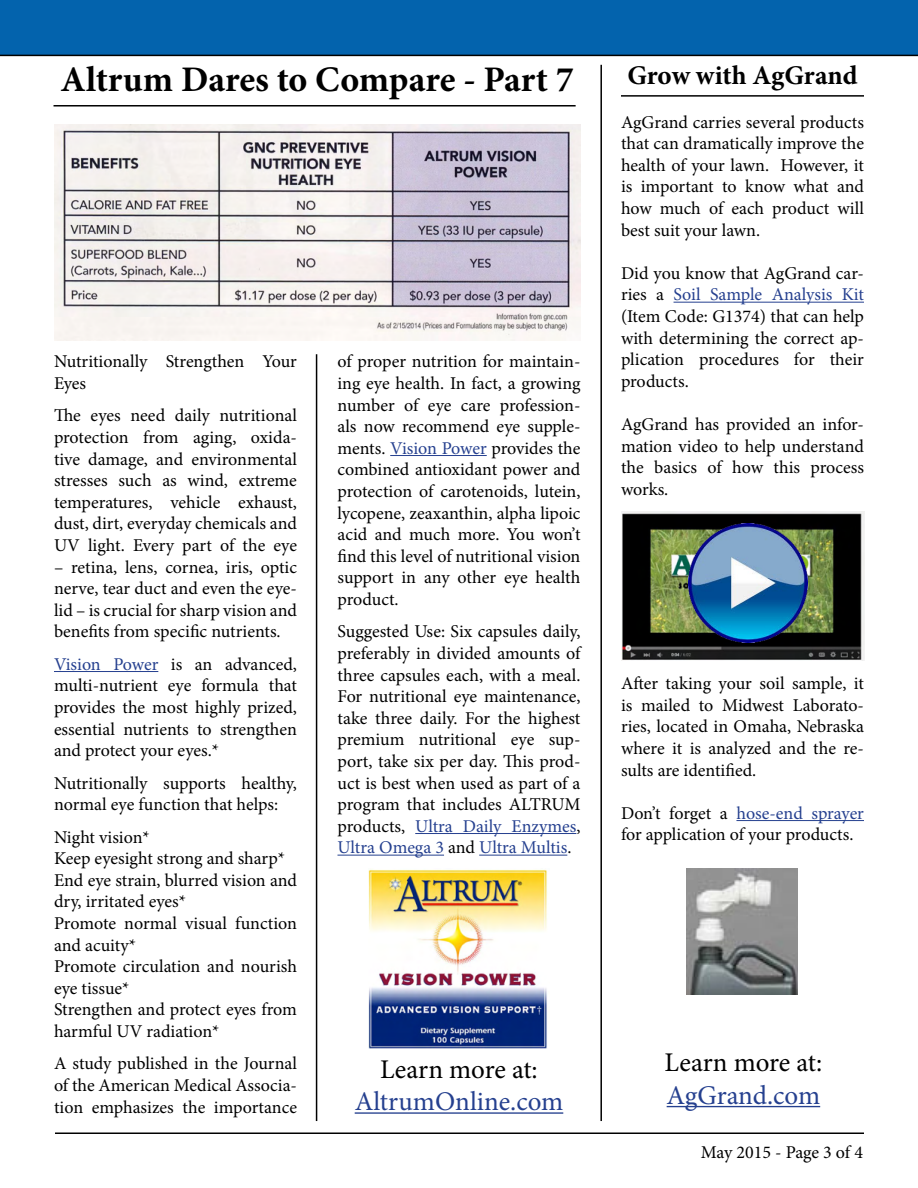
<style>
.page{position:relative;width:918px;height:1188px;background:#fff}
.page>*{position:absolute;margin:0;border:0;box-sizing:border-box;transform-origin:0 0}
.t1{font:700 36px "Minion Pro";letter-spacing:-.005em;color:#000}
.t2{font:27px "Minion Pro";color:#25408f}
.t3{font:27px "Minion Pro";letter-spacing:-.005em;color:#000}
.t4{font:700 27px "Minion Pro";letter-spacing:-.005em;color:#000}
.t5{font:18px/21.6px "Minion Pro";color:#000;text-align:justify}
.s1{color:#25408f}
</style>
<div class="page">
<hr style="left:55px;top:1132px;width:809px;height:2px;background:#000">
<div style="left:0;top:0;width:918px;height:56px;background:#0363ad"></div>
<hr style="left:54px;top:105px;width:522px;height:2px;background:#000">
<hr style="left:316px;top:354px;width:1px;height:767px;background:#000">
<hr style="left:355px;top:1112px;width:208px;height:2px;background:#25408f">
<img style="left:54px;top:125px;width:526px;height:216px">
<hr style="left:54px;top:671px;width:104px;height:1px;background:#25408f">
<hr style="left:390px;top:455px;width:97px;height:1px;background:#25408f">
<hr style="left:415px;top:833px;width:161px;height:1px;background:#25408f">
<hr style="left:338px;top:855px;width:106px;height:1px;background:#25408f">
<hr style="left:479px;top:855px;width:88px;height:1px;background:#25408f">
<img style="left:369px;top:869px;width:178px;height:179px">
<hr style="left:600px;top:65px;width:2px;height:1056px;background:#000">
<hr style="left:621px;top:95px;width:243px;height:2px;background:#000">
<hr style="left:674px;top:302px;width:190px;height:1px;background:#25408f">
<hr style="left:736px;top:820px;width:128px;height:1px;background:#25408f">
<img style="left:621px;top:512px;width:243px;height:149px">
<img style="left:688px;top:524px;width:119px;height:118px">
<img style="left:686px;top:868px;width:111px;height:126px">
<hr style="left:667px;top:1106px;width:153px;height:1px;background:#25408f">
<h1 class="t1" style="left:61px;top:54px;width:515px">Altrum Dares to Compare - Part 7</h1>
<p class="t5" style="left:54px;top:351px;width:245px">Nutritionally Strengthen Your<br>Eyes</p>
<p class="t5" style="left:54px;top:405px;width:245px">The eyes need daily nutritional protection from aging, oxida&shy;tive damage, and environmental stresses such as wind, extreme temperatures, vehicle exhaust, dust, dirt, everyday chemicals and UV light. Every part of the eye</p>
<p class="t5" style="left:54px;top:556px;width:245px">– retina, lens, cornea, iris, optic nerve, tear duct and even the eye&shy;lid – is crucial for sharp vision and benefits from specific nutrients.</p>
<p class="t5" style="left:54px;top:653px;width:244px"><span class="s1">Vision Power</span> is an advanced, multi-nutrient eye formula that provides the most highly prized, essential nutrients to strengthen and protect your eyes.*</p>
<p class="t5" style="left:54px;top:772px;width:245px">Nutritionally supports healthy, normal eye function that helps:</p>
<p class="t5" style="left:54px;top:826px;width:245px;text-align:left">Night vision*<br>Keep eyesight strong and sharp*<br>End eye strain, blurred vision and dry, irritated eyes*<br>Promote normal visual function and acuity*<br>Promote circulation and nourish eye tissue*<br>Strengthen and protect eyes from harmful UV radiation*</p>
<p class="t5" style="left:54px;top:1053px;width:245px">A study published in the Journal of the American Medical Associa&shy;tion emphasizes the importance</p>
<p class="t5" style="left:338px;top:351px;width:245px">of proper nutrition for maintain&shy;ing eye health. In fact, a growing number of eye care profession&shy;als now recommend eye supple&shy;ments. <span class="s1">Vision Power</span> provides the combined antioxidant power and protection of carotenoids, lutein, lycopene, zeaxanthin, alpha lipoic acid and much more. You won’t find this level of nutritional vision support in any other eye health product.</p>
<p class="t5" style="left:338px;top:621px;width:245px">Suggested Use: Six capsules daily, preferably in divided amounts of three capsules each, with a meal.<br>For nutritional eye maintenance, take three daily. For the highest premium nutritional eye sup&shy;port, take six per day. This prod&shy;uct is best when used as part of a program that includes ALTRUM products, <span class="s1">Ultra Daily Enzymes</span>, <span class="s1">Ultra Omega 3</span> and <span class="s1">Ultra Multis</span>.</p>
<h2 class="t3" style="left:380px;top:1051px;width:159px">Learn more at:</h2>
<h2 class="t2" style="left:355px;top:1084px;width:210px">AltrumOnline.com</h2>
<h2 class="t4" style="left:628px;top:57px;width:231px">Grow with AgGrand</h2>
<p class="t5" style="left:621px;top:111px;width:245px">AgGrand carries several products that can dramatically improve the health of your lawn. However, it is important to know what and how much of each product will best suit your lawn.</p>
<p class="t5" style="left:621px;top:262px;width:244px">Did you know that AgGrand car&shy;ries a <span class="s1">Soil Sample Analysis Kit </span>(Item Code: G1374) that can help with determining the correct ap&shy;plication procedures for their products.</p>
<p class="t5" style="left:621px;top:414px;width:245px">AgGrand has provided an infor&shy;mation video to help understand the basics of how this process works.</p>
<p class="t5" style="left:621px;top:673px;width:245px">After taking your soil sample, it is mailed to Midwest Laborato&shy;ries, located in Omaha, Nebraska where it is analyzed and the re&shy;sults are identified.</p>
<p class="t5" style="left:621px;top:802px;width:244px">Don’t forget a <span class="s1">hose-end sprayer </span>for application of your products.</p>
<h2 class="t3" style="left:665px;top:1045px;width:159px">Learn more at:</h2>
<h2 class="t2" style="left:667px;top:1077px;width:155px">AgGrand.com</h2>
<p class="t5" style="left:701px;top:1141px;width:164px">May 2015 - Page 3 of 4</p>
</div>
